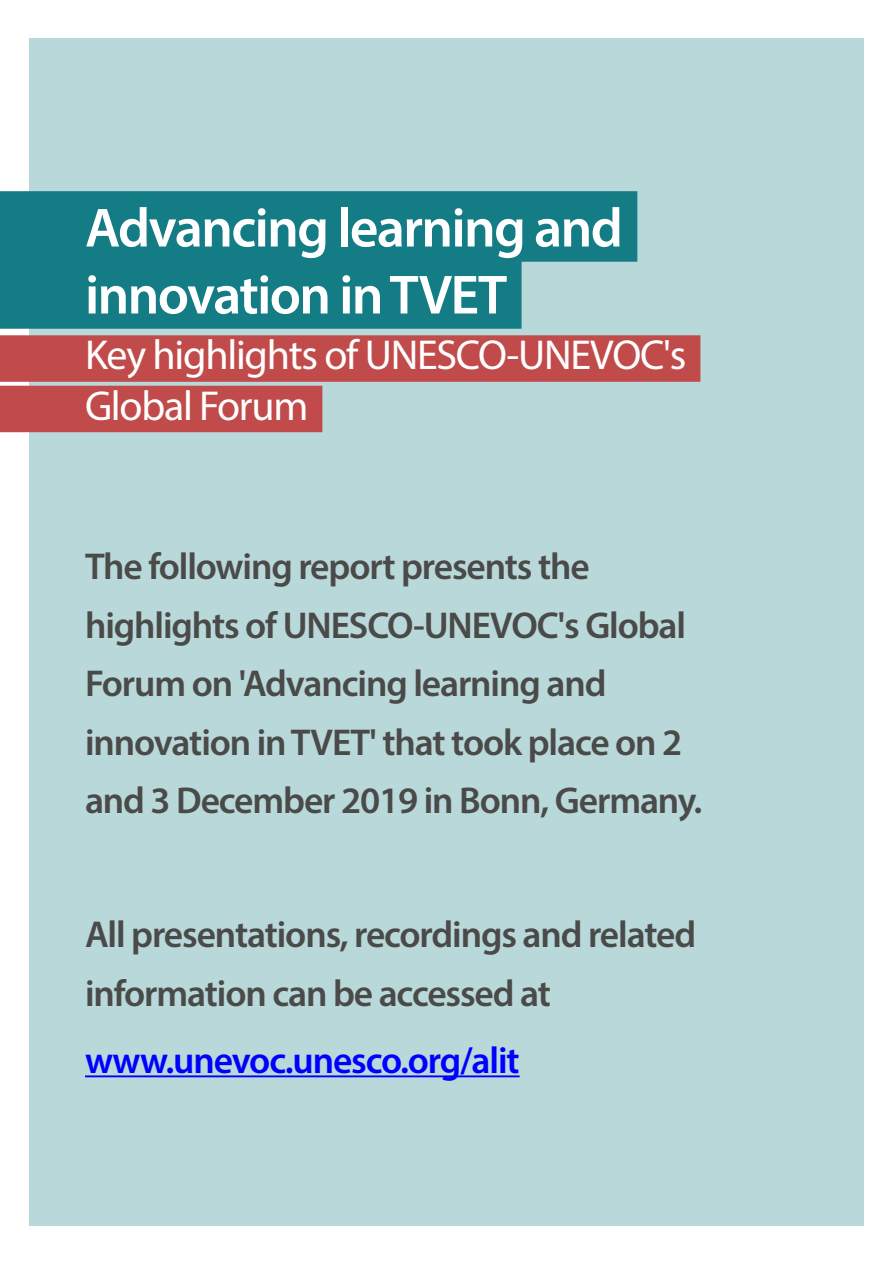
<style>
.page{position:relative;width:893px;height:1263px;background:#fff}
.page>*{position:absolute;margin:0;border:0;box-sizing:border-box;transform-origin:0 0}
.t1{font:600 55.5px/67.1px "Myriad Pro";letter-spacing:-.03em;color:#fff}
.t2{font:42px/50.4px "Myriad Pro";letter-spacing:-.03em;color:#fff}
.t3{font:600 37.5px/58.5px "Myriad Pro";letter-spacing:-.03em;color:#4a4a49}
.t4{font:600 37.5px "Myriad Pro";letter-spacing:-.03em;color:#00f}
</style>
<div class="page">
<div style="left:29px;top:38px;width:835px;height:1187px;background:#b9d8da"></div>
<div style="left:0;top:191px;width:637px;height:71px;background:#147c85"></div>
<div style="left:0;top:258px;width:522px;height:71px;background:#147c85"></div>
<div style="left:0;top:335px;width:700px;height:47px;background:#c14b4b"></div>
<div style="left:0;top:386px;width:322px;height:46px;background:#c14b4b"></div>
<hr style="left:85px;top:1075px;width:435px;height:2px;background:#00f">
<h1 class="t1" style="left:85px;top:193px;width:539px">Advancing learning and innovation in TVET</h1>
<p class="t2" style="left:85px;top:329px;width:603px">Key highlights of UNESCO-UNEVOC's<br>Global Forum</p>
<p class="t3" style="left:85px;top:536px;width:619px">The following report presents the highlights of UNESCO-UNEVOC's Global Forum on 'Advancing learning and innovation in TVET' that took place on 2 and 3 December 2019 in Bonn, Germany.</p>
<p class="t3" style="left:85px;top:904px;width:613px">All presentations, recordings and related information can be accessed at</p>
<p class="t4" style="left:85px;top:1036px;width:436px">www.unevoc.unesco.org/alit</p>
</div>
